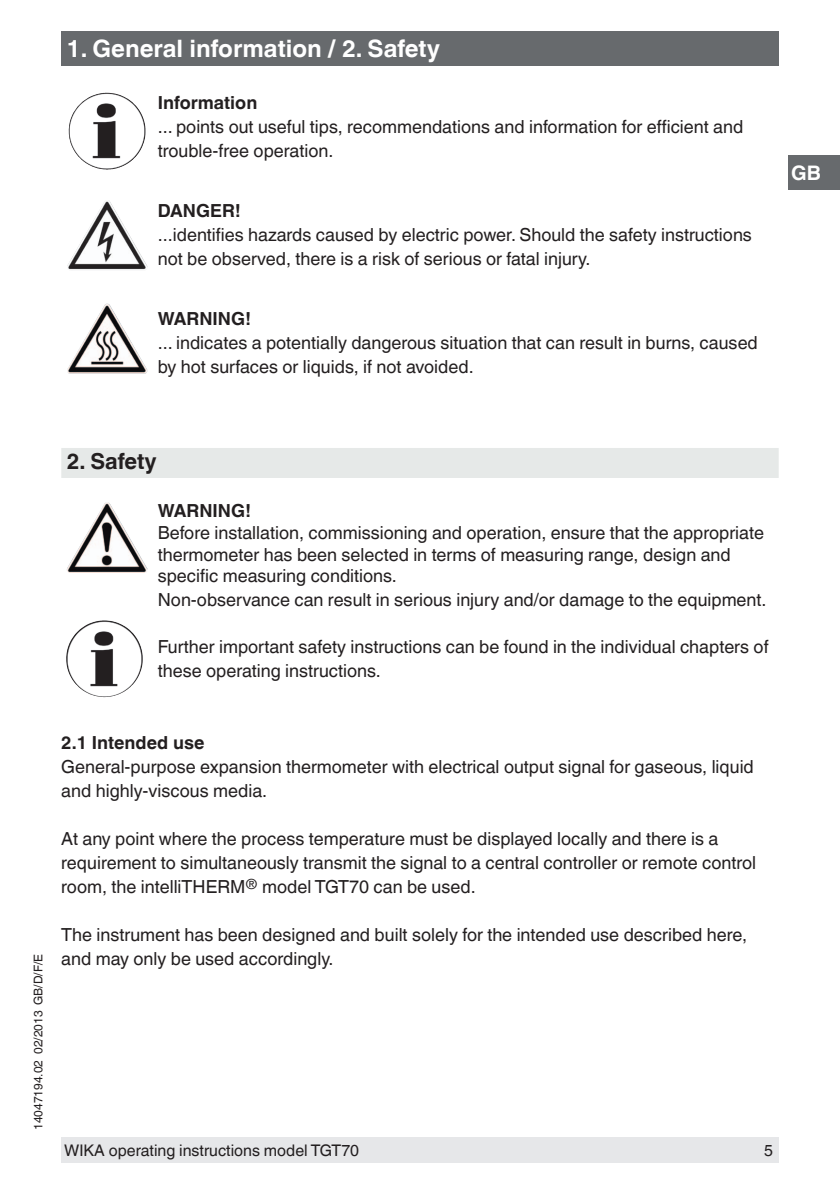
<style>
.page{position:relative;width:840px;height:1191px;background:#fff}
.page>*{position:absolute;margin:0;border:0;box-sizing:border-box;transform-origin:0 0}
.t1{font:700 24px "Helvetica World";color:#fff}
.t2{font:700 22px "Helvetica World";color:#231f20}
.t3{font:700 20px "Helvetica World";color:#fff}
.t4{font:18px/24px "Helvetica World";color:#231f20}
.t5{font:700 18px "Helvetica World";color:#231f20}
.t6{font:16px "Helvetica World";color:#231f20}
.t7{font:12px "Helvetica World";color:#231f20}
</style>
<div class="page">
<div style="left:61px;top:31px;width:717px;height:34px;background:#676a6d"></div>
<div style="left:61px;top:1137px;width:717px;height:25px;background:#e6e7e9"></div>
<div style="left:787px;top:156px;width:52px;height:34px;background:#676a6d"></div>
<div style="left:61px;top:448px;width:717px;height:30px;background:#e6e9e8"></div>
<img style="left:69px;top:93px;width:71px;height:77px">
<img style="left:80px;top:201px;width:26px;height:42px">
<img style="left:79px;top:304px;width:27px;height:45px">
<img style="left:81px;top:502px;width:25px;height:42px">
<img style="left:66px;top:620px;width:71px;height:77px">
<h1 class="t1" style="left:67px;top:34px;width:374px">1. General information / 2. Safety</h1>
<p class="t5" style="left:158px;top:93px;width:101px">Information</p>
<p class="t4" style="left:158px;top:115px;width:586px">... points out useful tips, recommendations and information for efficient and trouble-free operation.</p>
<p class="t5" style="left:158px;top:201px;width:84px">DANGER!</p>
<p class="t4" style="left:158px;top:223px;width:595px">...identifies hazards caused by electric power. Should the safety instructions not be observed, there is a risk of serious or fatal injury.</p>
<p class="t5" style="left:158px;top:309px;width:95px">WARNING!</p>
<p class="t4" style="left:158px;top:331px;width:601px">... indicates a potentially dangerous situation that can result in burns, caused by hot surfaces or liquids, if not avoided.</p>
<p class="t3" style="left:790px;top:161px;width:31px">GB</p>
<p class="t2" style="left:67px;top:449px;width:91px">2. Safety</p>
<p class="t5" style="left:158px;top:501px;width:95px">WARNING!</p>
<p class="t4" style="left:158px;top:522px;width:607px;line-height:21.6px">Before installation, commissioning and operation, ensure that the appropriate thermometer has been selected in terms of measuring range, design and specific measuring conditions.</p>
<p class="t4" style="left:158px;top:588px;width:610px">Non-observance can result in serious injury and/or damage to the equipment.</p>
<p class="t4" style="left:158px;top:635px;width:612px">Further important safety instructions can be found in the individual chapters of these operating instructions.</p>
<p class="t7" style="left:31px;top:1130px;width:178px;rotate:-90deg">14047194.02 02/2013 GB/D/F/E</p>
<p class="t5" style="left:61px;top:732px;width:145px">2.1 Intended use</p>
<p class="t4" style="left:61px;top:755px;width:693px">General-purpose expansion thermometer with electrical output signal for gaseous, liquid and highly-viscous media.</p>
<p class="t4" style="left:61px;top:827px;width:696px">At any point where the process temperature must be displayed locally and there is a requirement to simultaneously transmit the signal to a central controller or remote control room, the intelliTHERM<sup>®</sup> model TGT70 can be used.</p>
<p class="t4" style="left:61px;top:923px;width:687px">The instrument has been designed and built solely for the intended use described here, and may only be used accordingly.</p>
<p class="t6" style="left:64px;top:1140px;width:296px">WIKA operating instructions model TGT70</p>
<p class="t6" style="left:763px;top:1140px;width:10px">5</p>
</div>
